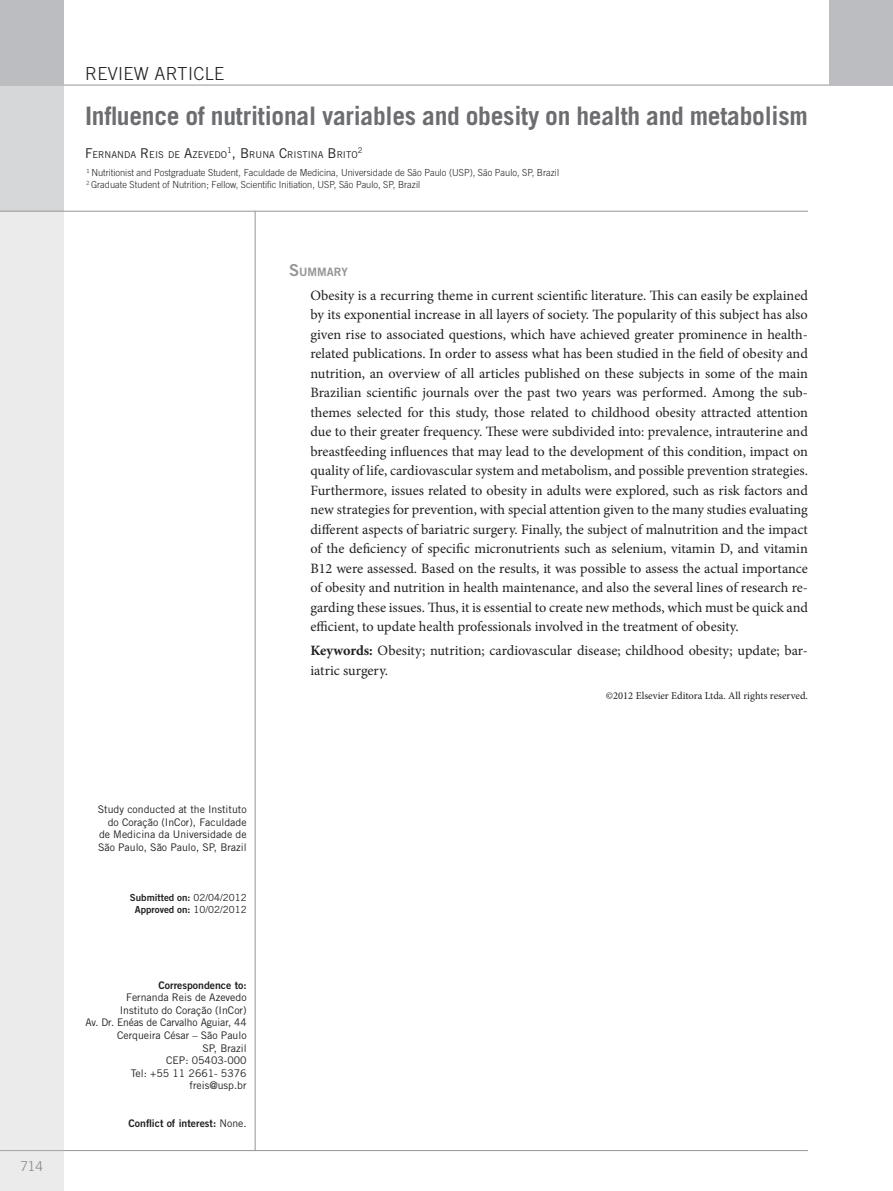
<style>
.page{position:relative;width:893px;height:1191px;background:#fff}
.page>*{position:absolute;margin:0;border:0;box-sizing:border-box;transform-origin:0 0}
._01_Titulo_Artigo_EN{font:700 25.5px "Trade Gothic LT Std";letter-spacing:-.01em;color:#6c6d70}
.t1{font:300 18px "Trade Gothic LT Std";letter-spacing:.02em;color:#231f20}
._08_Texto_Resumo_EN{font:14.25px/19.5px "Minion Pro";color:#231f20;text-align:justify}
.t2{font:300 13.5px "Trade Gothic LT Std";color:#6c6d70}
._07_Titulo_Resumo_Su{font:11.55px "Trade Gothic LT Std Bd 2";color:#939598}
._04_Lateral_EN{font:10.5px/12.6px "Trade Gothic LT Std";color:#231f20;text-align:right}
._08_Texto_Resumo{font:10.5px "Minion Pro";color:#231f20}
._04_Lateral_EN-2{font:10.5px "Trade Gothic LT Std Bd 2";color:#231f20}
._03_Titulacao_EN{font:300 9.75px "Trade Gothic LT Std";color:#231f20;scale:.95 1}
.Data{font:9.75px "Trade Gothic LT Std Bd 2";color:#231f20}
._02_Autores{font:9.45px "Trade Gothic LT Std";color:#231f20}
._02_Autores-2{font:7.8px "Trade Gothic LT Std";color:#231f20}
.s1{font-size:13.5px}
.s2{font-family:"Trade Gothic LT Std"}
.s3{font-size:16.5px}
.s4{font-weight:700}
</style>
<div class="page">
<hr style="left:0;top:85px;width:893px;height:1px;background:#939598">
<hr style="left:0;top:1150px;width:808px;height:1px;background:#939598">
<div style="left:829px;top:0;width:64px;height:85px;background:#bcbdc0"></div>
<div style="left:0;top:0;width:64px;height:85px;background:#bcbdc0"></div>
<div style="left:0;top:211px;width:64px;height:980px;background:#ebebec"></div>
<div style="left:0;top:85px;width:64px;height:126px;background:#d6d7d9"></div>
<hr style="left:0;top:211px;width:808px;height:1px;background:#939598">
<hr style="left:255px;top:211px;width:1px;height:939px;background:#939598">
<p class="t2" style="left:20px;top:1158px;width:24px">714</p>
<p class="t1" style="left:85px;top:63px;width:141px">REVIEW ARTICLE</p>
<p class="_01_Titulo_Artigo_EN" style="left:85px;top:100px;width:724px">Influence of nutritional variables and obesity on health and metabolism</p>
<p class="_02_Autores" style="left:85px;top:148px;width:274px"><span class="s1">F</span>ERNANDA <span class="s1">R</span> EIS DE <span class="s1">A</span>ZEVEDO<sup>1</sup><span class="s1">, B</span>RUNA <span class="s1">C</span>RISTINA <span class="s1">B</span>RITO</p>
<p class="_02_Autores-2" style="left:358px;top:146px;width:6px">2</p>
<p class="_03_Titulacao_EN" style="left:87px;top:167px;width:499px"><sup>1</sup> Nutritionist and Postgraduate Student, Faculdade de Medicina, Universidade de São Paulo (USP), São Paulo, SP, Brazil</p>
<p class="_03_Titulacao_EN" style="left:87px;top:179px;width:353px"><sup>2</sup> Graduate Student of Nutrition; Fellow, Scientific Initiation, USP, São Paulo, SP, Brazil</p>
<p class="_04_Lateral_EN" style="left:98px;top:803px;width:150px">Study conducted at the Instituto do Coração (InCor), Faculdade</p>
<p class="_04_Lateral_EN" style="left:98px;top:828px;width:150px;text-align:left">de Medicina da Universidade de<br>São Paulo, São Paulo, SP, Brazil</p>
<p class="Data" style="left:130px;top:891px;width:118px">Submitted on: <span class="s2">02/04/2012</span></p>
<p class="Data" style="left:135px;top:903px;width:113px">Approved on: <span class="s2">10/02/2012</span></p>
<p class="_04_Lateral_EN-2" style="left:159px;top:978px;width:90px">Correspondence to:</p>
<p class="_04_Lateral_EN" style="left:126px;top:991px;width:122px">Fernanda Reis de Azevedo</p>
<p class="_04_Lateral_EN" style="left:120px;top:1003px;width:128px">Instituto do Coração (InCor)</p>
<p class="_04_Lateral_EN" style="left:86px;top:1016px;width:163px">Av. Dr. Enéas de Carvalho Aguiar, 44</p>
<p class="_04_Lateral_EN" style="left:117px;top:1028px;width:131px">Cerqueira César – São Paulo</p>
<p class="_04_Lateral_EN" style="left:202px;top:1041px;width:46px">SP, Brazil</p>
<p class="_04_Lateral_EN" style="left:166px;top:1054px;width:82px">CEP: 05403-000</p>
<p class="_04_Lateral_EN" style="left:131px;top:1066px;width:117px">Tel: +55 11 2661- 5376</p>
<p class="_04_Lateral_EN" style="left:190px;top:1079px;width:59px">freis@usp.br</p>
<p class="_04_Lateral_EN-2" style="left:129px;top:1117px;width:120px">Conflict of interest: <span class="s2">None.</span></p>
<p class="_07_Titulo_Resumo_Su" style="left:289px;top:265px;width:60px"><span class="s3">S</span>UMMARY</p>
<p class="_08_Texto_Resumo_EN" style="left:310px;top:286px;width:499px">Obesity is a recurring theme in current scientific literature. This can easily be explained by its exponential increase in all layers of society. The popularity of this subject has also given rise to associated questions, which have achieved greater prominence in health&shy;related publications. In order to assess what has been studied in the field of obesity and nutrition, an overview of all articles published on these subjects in some of the main Brazilian scientific journals over the past two years was performed. Among the sub&shy;themes selected for this study, those related to childhood obesity attracted attention due to their greater frequency. These were subdivided into: prevalence, intrauterine and breastfeeding influences that may lead to the development of this condition, impact on quality of life, cardiovascular system and metabolism, and possible prevention strategies.<br>Furthermore, issues related to obesity in adults were explored, such as risk factors and new strategies for prevention, with special attention given to the many studies evaluating different aspects of bariatric surgery. Finally, the subject of malnutrition and the impact of the deficiency of specific micronutrients such as selenium, vitamin D, and vitamin B12 were assessed. Based on the results, it was possible to assess the actual importance of obesity and nutrition in health maintenance, and also the several lines of research re&shy;garding these issues. Thus, it is essential to create new methods, which must be quick and efficient, to update health professionals involved in the treatment of obesity.</p>
<p class="_08_Texto_Resumo_EN" style="left:310px;top:641px;width:499px"><span class="s4">Keywords:</span> Obesity; nutrition; cardiovascular disease; childhood obesity; update; bar&shy;iatric surgery.</p>
<p class="_08_Texto_Resumo" style="left:606px;top:688px;width:204px">©2012 Elsevier Editora Ltda. All rights reserved.</p>
</div>
